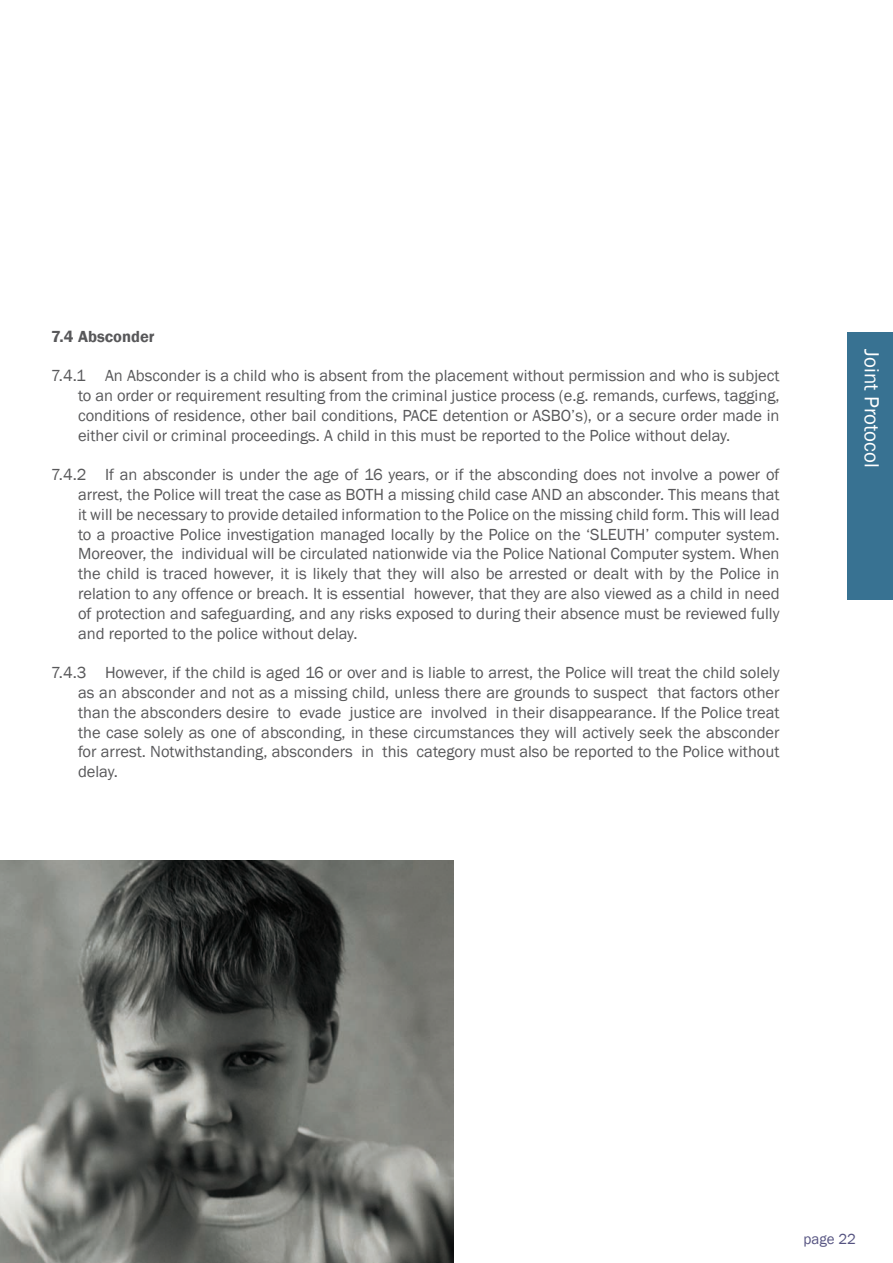
<style>
.page{position:relative;width:893px;height:1263px;background:#fff}
.page>*{position:absolute;margin:0;border:0;box-sizing:border-box;transform-origin:0 0}
.t1{font:21px "Franklin Gothic";color:#fff}
.t2{font:18px "Franklin Gothic";color:#555381}
.t3{font:16.5px/19.8px "Franklin Gothic";color:#58585a;text-align:justify}
.t4{font:600 16.5px "Franklin Gothic";color:#58585a}
.t5{font:15px "Franklin Gothic";color:#555381}
</style>
<div class="page">
<div style="left:848px;top:332px;width:45px;height:268px;background:#387292"></div>
<img style="left:0;top:860px;width:453px;height:403px">
<p class="t4" style="left:51px;top:326px;width:105px">7.4 Absconder</p>
<p class="t3" style="left:78px;top:366px;width:703px;text-indent:-27px">7.4.1 An Absconder is a child who is absent from the placement without permission and who is subject to an order or requirement resulting from the criminal justice process (e.g. remands, curfews, tagging, conditions of residence, other bail conditions, PACE detention or ASBO’s), or a secure order made in either civil or criminal proceedings. A child in this must be reported to the Police without delay.</p>
<p class="t3" style="left:78px;top:465px;width:703px;text-indent:-27px">7.4.2 If an absconder is under the age of 16 years, or if the absconding does not involve a power of arrest, the Police will treat the case as BOTH a missing child case AND an absconder. This means that it will be necessary to provide detailed information to the Police on the missing child form. This will lead to a proactive Police investigation managed locally by the Police on the ‘SLEUTH’ computer system.<br>Moreover, the individual will be circulated nationwide via the Police National Computer system. When the child is traced however, it is likely that they will also be arrested or dealt with by the Police in relation to any offence or breach. It is essential however, that they are also viewed as a child in need of protection and safeguarding, and any risks exposed to during their absence must be reviewed fully and reported to the police without delay.</p>
<p class="t3" style="left:78px;top:663px;width:703px;text-indent:-27px">7.4.3 However, if the child is aged 16 or over and is liable to arrest, the Police will treat the child solely as an absconder and not as a missing child, unless there are grounds to suspect that factors other than the absconders desire to evade justice are involved in their disappearance. If the Police treat the case solely as one of absconding, in these circumstances they will actively seek the absconder for arrest. Notwithstanding, absconders in this category must also be reported to the Police without delay.</p>
<p class="t1" style="left:885px;top:349px;width:120px;rotate:90deg">Joint Protocol</p>
<p class="t2" style="left:803px;top:1218px;width:54px">page 3</p>
<p class="t5" style="left:803px;top:1229px;width:54px">page 22</p>
</div>
